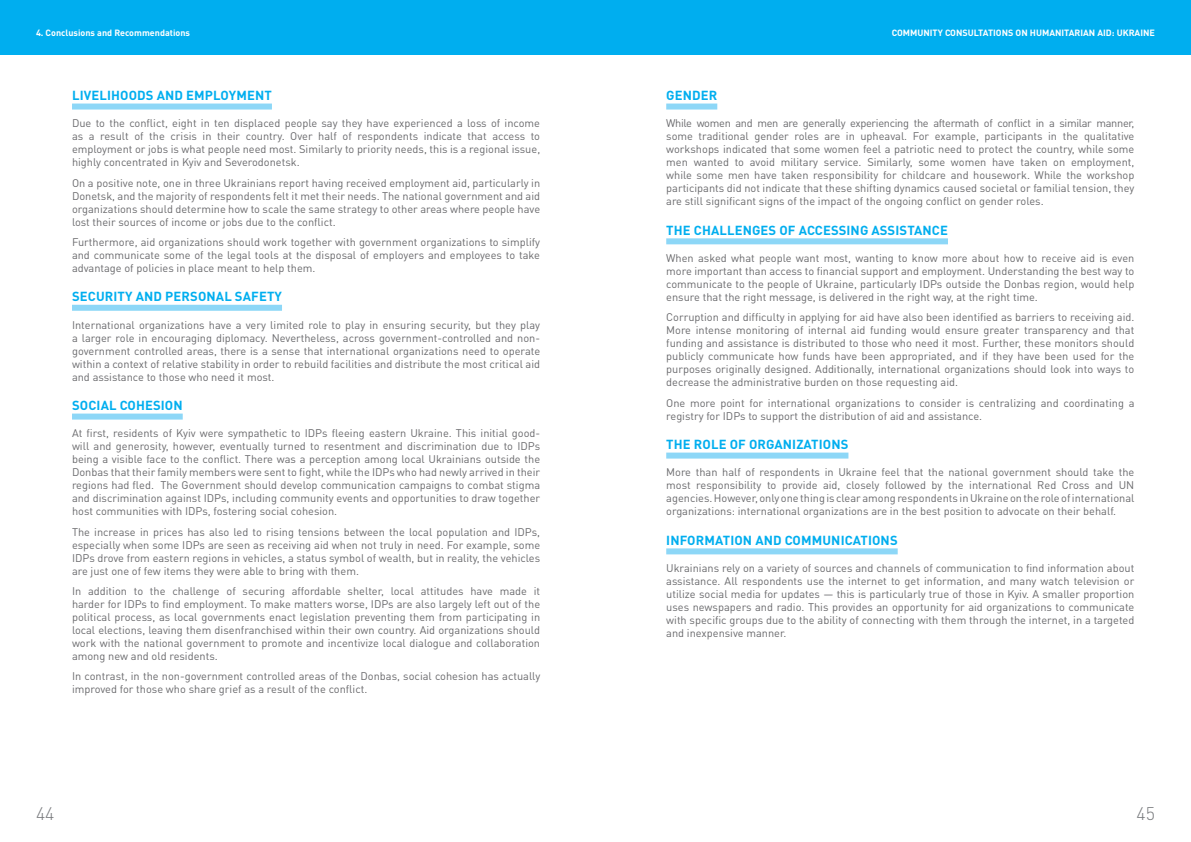
<style>
.page{position:relative;width:1191px;height:842px;background:#fff}
.page>*{position:absolute;margin:0;border:0;box-sizing:border-box;transform-origin:0 0}
.t1{font:300 18px "DIN Pro";color:#76787b}
.SEC_5_NEW_COUNTRY_H{font:700 13px "DIN Pro";letter-spacing:.01em;color:#00aeef}
.TEXT_11_13_SA__1{font:11px/13px "DIN Pro";color:#69696c;text-align:justify}
.TEX_11_13_SA__2{font:11px/13px "DIN Pro";color:#69696c;text-align:justify}
.t2{font:700 10px "DIN Pro";color:#fff}
.t3{font:700 9px "DIN Pro";color:#fff}
</style>
<div class="page">
<div style="left:0;top:0;width:595px;height:54px;background:#00aeef"></div>
<div style="left:595px;top:0;width:596px;height:54px;background:#00aeef"></div>
<div style="left:666px;top:104px;width:51px;height:6px;background:#8dd7f7"></div>
<div style="left:666px;top:238px;width:282px;height:6px;background:#8dd7f7"></div>
<div style="left:666px;top:453px;width:182px;height:6px;background:#8dd7f7"></div>
<div style="left:666px;top:548px;width:231px;height:6px;background:#8dd7f7"></div>
<div style="left:72px;top:104px;width:200px;height:6px;background:#8dd7f7"></div>
<div style="left:72px;top:305px;width:210px;height:6px;background:#8dd7f7"></div>
<div style="left:72px;top:414px;width:111px;height:6px;background:#8dd7f7"></div>
<p class="t2" style="left:36px;top:26px;width:90px">Name of Document</p>
<p class="t3" style="left:36px;top:27px;width:156px">4. Conclusions and Recommendations</p>
<p class="t3" style="left:891px;top:27px;width:265px">COMMUNITY CONSULTATIONS ON HUMANITARIAN AID: UKRAINE</p>
<p class="SEC_5_NEW_COUNTRY_H" style="left:72px;top:86px;width:201px">LIVELIHOODS AND EMPLOYMENT</p>
<p class="TEXT_11_13_SA__1" style="left:72px;top:116px;width:470px">Due to the conflict, eight in ten displaced people say they have experienced a loss of income as a result of the crisis in their country. Over half of respondents indicate that access to employment or jobs is what people need most. Similarly to priority needs, this is a regional issue, highly concentrated in Kyiv and Severodonetsk.</p>
<p class="TEXT_11_13_SA__1" style="left:72px;top:176px;width:470px">On a positive note, one in three Ukrainians report having received employment aid, particularly in Donetsk, and the majority of respondents felt it met their needs. The national government and aid organizations should determine how to scale the same strategy to other areas where people have lost their sources of income or jobs due to the conflict.</p>
<p class="TEX_11_13_SA__2" style="left:72px;top:235px;width:469px">Furthermore, aid organizations should work together with government organizations to simplify and communicate some of the legal tools at the disposal of employers and employees to take advantage of policies in place meant to help them.</p>
<p class="SEC_5_NEW_COUNTRY_H" style="left:72px;top:288px;width:211px">SECURITY AND PERSONAL SAFETY</p>
<p class="TEX_11_13_SA__2" style="left:72px;top:318px;width:470px">International organizations have a very limited role to play in ensuring security, but they play a larger role in encouraging diplomacy. Nevertheless, across government-controlled and non&shy;government controlled areas, there is a sense that international organizations need to operate within a context of relative stability in order to rebuild facilities and distribute the most critical aid and assistance to those who need it most.</p>
<p class="SEC_5_NEW_COUNTRY_H" style="left:72px;top:396px;width:112px">SOCIAL COHESION</p>
<p class="TEXT_11_13_SA__1" style="left:72px;top:426px;width:469px">At first, residents of Kyiv were sympathetic to IDPs fleeing eastern Ukraine. This initial good&shy;will and generosity, however, eventually turned to resentment and discrimination due to IDPs being a visible face to the conflict. There was a perception among local Ukrainians outside the Donbas that their family members were sent to fight, while the IDPs who had newly arrived in their regions had fled. The Government should develop communication campaigns to combat stigma and discrimination against IDPs, including community events and opportunities to draw together host communities with IDPs, fostering social cohesion.</p>
<p class="TEXT_11_13_SA__1" style="left:72px;top:525px;width:469px">The increase in prices has also led to rising tensions between the local population and IDPs, especially when some IDPs are seen as receiving aid when not truly in need. For example, some IDPs drove from eastern regions in vehicles, a status symbol of wealth, but in reality, the vehicles are just one of few items they were able to bring with them.</p>
<p class="TEXT_11_13_SA__1" style="left:72px;top:584px;width:470px">In addition to the challenge of securing affordable shelter, local attitudes have made it harder for IDPs to find employment. To make matters worse, IDPs are also largely left out of the political process, as local governments enact legislation preventing them from participating in local elections, leaving them disenfranchised within their own country. Aid organizations should work with the national government to promote and incentivize local dialogue and collaboration among new and old residents.</p>
<p class="TEXT_11_13_SA__1" style="left:72px;top:669px;width:470px">In contrast, in the non-government controlled areas of the Donbas, social cohesion has actually improved for those who share grief as a result of the conflict.</p>
<p class="SEC_5_NEW_COUNTRY_H" style="left:666px;top:86px;width:52px">GENDER</p>
<p class="TEX_11_13_SA__2" style="left:666px;top:116px;width:470px">While women and men are generally experiencing the aftermath of conflict in a similar manner, some traditional gender roles are in upheaval. For example, participants in the qualitative workshops indicated that some women feel a patriotic need to protect the country, while some men wanted to avoid military service. Similarly, some women have taken on employment, while some men have taken responsibility for childcare and housework. While the workshop participants did not indicate that these shifting dynamics caused societal or familial tension, they are still significant signs of the impact of the ongoing conflict on gender roles.</p>
<p class="SEC_5_NEW_COUNTRY_H" style="left:666px;top:221px;width:283px">THE CHALLENGES OF ACCESSING ASSISTANCE</p>
<p class="TEXT_11_13_SA__1" style="left:666px;top:251px;width:470px">When asked what people want most, wanting to know more about how to receive aid is even more important than access to financial support and employment. Understanding the best way to communicate to the people of Ukraine, particularly IDPs outside the Donbas region, would help ensure that the right message, is delivered in the right way, at the right time.</p>
<p class="TEXT_11_13_SA__1" style="left:666px;top:310px;width:470px">Corruption and difficulty in applying for aid have also been identified as barriers to receiving aid.<br>More intense monitoring of internal aid funding would ensure greater transparency and that funding and assistance is distributed to those who need it most. Further, these monitors should publicly communicate how funds have been appropriated, and if they have been used for the purposes originally designed. Additionally, international organizations should look into ways to decrease the administrative burden on those requesting aid.</p>
<p class="TEX_11_13_SA__2" style="left:666px;top:396px;width:470px">One more point for international organizations to consider is centralizing and coordinating a registry for IDPs to support the distribution of aid and assistance.</p>
<p class="SEC_5_NEW_COUNTRY_H" style="left:666px;top:435px;width:184px">THE ROLE OF ORGANIZATIONS</p>
<p class="TEX_11_13_SA__2" style="left:666px;top:465px;width:470px">More than half of respondents in Ukraine feel that the national government should take the most responsibility to provide aid, closely followed by the international Red Cross and UN agencies. However, only one thing is clear among respondents in Ukraine on the role of international organizations: international organizations are in the best position to advocate on their behalf.</p>
<p class="SEC_5_NEW_COUNTRY_H" style="left:666px;top:531px;width:233px">INFORMATION AND COMMUNICATIONS</p>
<p class="TEXT_11_13_SA__1" style="left:666px;top:561px;width:470px">Ukrainians rely on a variety of sources and channels of communication to find information about assistance. All respondents use the internet to get information, and many watch television or utilize social media for updates — this is particularly true of those in Kyiv. A smaller proportion uses newspapers and radio. This provides an opportunity for aid organizations to communicate with specific groups due to the ability of connecting with them through the internet, in a targeted and inexpensive manner.</p>
<h1 class="t1" style="left:36px;top:801px;width:20px">44</h1>
<h1 class="t1" style="left:1136px;top:801px;width:20px">45</h1>
</div>
